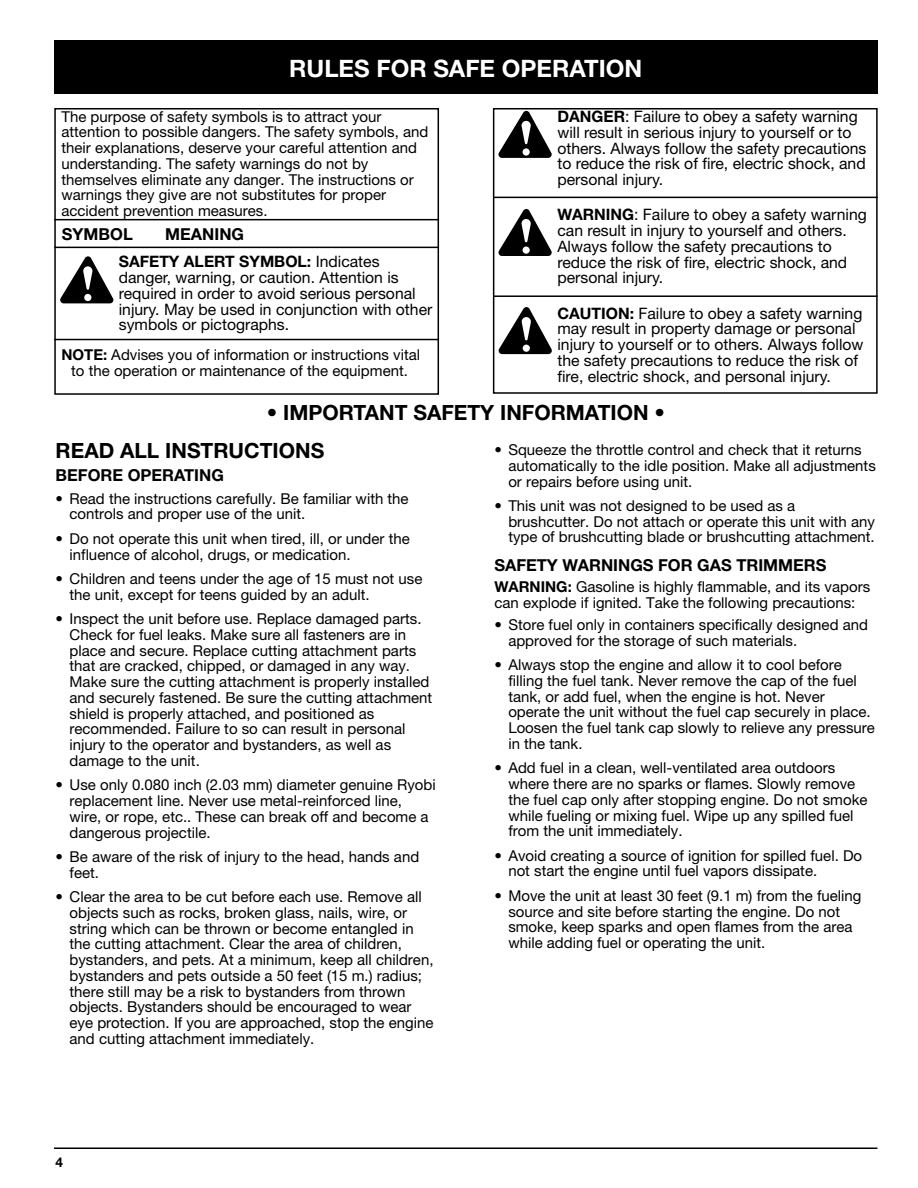
<style>
.page{position:relative;width:918px;height:1188px;background:#fff}
.page>*{position:absolute;margin:0;border:0;box-sizing:border-box;transform-origin:0 0}
.t1{font:700 24px "Helvetica Neue";color:#fff}
.t2{font:700 21px/37.3px "Helvetica Neue";color:#000}
.t3{font:700 16.5px "Helvetica Neue";color:#000}
.t4{font:15.75px/15.8px "Helvetica Neue";color:#000}
.t5{font:15px/15.8px "Helvetica Neue";color:#000}
.t6{font:700 13.5px "Helvetica Neue";color:#000}
.s1{font-weight:700}
</style>
<div class="page">
<div style="left:54px;top:40px;width:824px;height:54px;background:#000"></div>
<hr style="left:54px;top:1148px;width:824px;height:1px;background:#000">
<div style="left:493px;top:108px;width:385px;height:286px;border:2px solid #000"></div>
<div style="left:54px;top:108px;width:385px;height:287px;border:2px solid #000"></div>
<hr style="left:493px;top:197px;width:385px;height:1px;background:#000">
<hr style="left:54px;top:219px;width:385px;height:1px;background:#000">
<hr style="left:493px;top:295px;width:385px;height:2px;background:#000">
<hr style="left:54px;top:339px;width:385px;height:1px;background:#000">
<hr style="left:54px;top:247px;width:385px;height:1px;background:#000">
<svg style="left:498px;top:111px;width:54px;height:47px"></svg>
<svg style="left:498px;top:209px;width:54px;height:47px"></svg>
<svg style="left:499px;top:307px;width:53px;height:47px"></svg>
<svg style="left:60px;top:256px;width:53px;height:47px"></svg>
<h1 class="t1" style="left:289px;top:60px;width:354px">RULES FOR SAFE OPERATION</h1>
<p class="t4" style="left:557px;top:110px;width:311px"><span class="s1">DANGER</span>: Failure to obey a safety warning will result in serious injury to yourself or to others. Always follow the safety precautions to reduce the risk of fire, electric shock, and personal injury.</p>
<p class="t4" style="left:557px;top:208px;width:311px"><span class="s1">WARNING</span>: Failure to obey a safety warning can result in injury to yourself and others.<br>Always follow the safety precautions to reduce the risk of fire, electric shock, and personal injury.</p>
<p class="t4" style="left:557px;top:307px;width:308px"><span class="s1">CAUTION:</span> Failure to obey a safety warning may result in property damage or personal injury to yourself or to others. Always follow the safety precautions to reduce the risk of fire, electric shock, and personal injury.</p>
<p class="t5" style="left:61px;top:110px;width:368px">The purpose of safety symbols is to attract your attention to possible dangers. The safety symbols, and their explanations, deserve your careful attention and understanding. The safety warnings do not by themselves eliminate any danger. The instructions or warnings they give are not substitutes for proper accident prevention measures.</p>
<p class="t3" style="left:62px;top:228px;width:72px">SYMBOL</p>
<p class="t3" style="left:165px;top:228px;width:80px">MEANING</p>
<p class="t4" style="left:119px;top:256px;width:315px"><span class="s1">SAFETY ALERT SYMBOL:</span> Indicates danger, warning, or caution. Attention is required in order to avoid serious personal injury. May be used in conjunction with other symbols or pictographs.</p>
<p class="t5" style="left:61px;top:349px;width:360px;text-align:center"><span class="s1">NOTE:</span> Advises you of information or instructions vital to the operation or maintenance of the equipment.</p>
<h2 class="t2" style="left:56px;top:396px;width:611px;text-indent:211px">• IMPORTANT SAFETY INFORMATION •<br>READ ALL INSTRUCTIONS</h2>
<p class="t3" style="left:56px;top:470px;width:170px">BEFORE OPERATING</p>
<p class="t5" style="left:70px;top:492px;width:341px;text-indent:-14px">• Read the instructions carefully. Be familiar with the controls and proper use of the unit.</p>
<p class="t5" style="left:70px;top:532px;width:342px;text-indent:-14px">• Do not operate this unit when tired, ill, or under the influence of alcohol, drugs, or medication.</p>
<p class="t5" style="left:70px;top:572px;width:354px;text-indent:-14px">• Children and teens under the age of 15 must not use the unit, except for teens guided by an adult.</p>
<p class="t5" style="left:70px;top:612px;width:364px;text-indent:-14px">• Inspect the unit before use. Replace damaged parts.<br>Check for fuel leaks. Make sure all fasteners are in place and secure. Replace cutting attachment parts that are cracked, chipped, or damaged in any way.<br>Make sure the cutting attachment is properly installed and securely fastened. Be sure the cutting attachment shield is properly attached, and positioned as recommended. Failure to so can result in personal injury to the operator and bystanders, as well as damage to the unit.</p>
<p class="t5" style="left:70px;top:779px;width:368px;text-indent:-14px">• Use only 0.080 inch (2.03 mm) diameter genuine Ryobi replacement line. Never use metal-reinforced line, wire, or rope, etc.. These can break off and become a dangerous projectile.</p>
<p class="t5" style="left:70px;top:850px;width:351px;text-indent:-14px">• Be aware of the risk of injury to the head, hands and feet.</p>
<p class="t5" style="left:70px;top:890px;width:365px;text-indent:-14px">• Clear the area to be cut before each use. Remove all objects such as rocks, broken glass, nails, wire, or string which can be thrown or become entangled in the cutting attachment. Clear the area of children, bystanders, and pets. At a minimum, keep all children, bystanders and pets outside a 50 feet (15 m.) radius; there still may be a risk to bystanders from thrown objects. Bystanders should be encouraged to wear eye protection. If you are approached, stop the engine and cutting attachment immediately.</p>
<p class="t5" style="left:508px;top:443px;width:369px;text-indent:-14px">• Squeeze the throttle control and check that it returns automatically to the idle position. Make all adjustments or repairs before using unit.</p>
<p class="t5" style="left:508px;top:499px;width:368px;text-indent:-14px">• This unit was not designed to be used as a brushcutter. Do not attach or operate this unit with any type of brushcutting blade or brushcutting attachment.</p>
<p class="t3" style="left:494px;top:560px;width:334px">SAFETY WARNINGS FOR GAS TRIMMERS</p>
<p class="t5" style="left:494px;top:580px;width:377px"><span class="s1">WARNING:</span> Gasoline is highly flammable, and its vapors can explode if ignited. Take the following precautions:</p>
<p class="t5" style="left:508px;top:618px;width:361px;text-indent:-14px">• Store fuel only in containers specifically designed and approved for the storage of such materials.</p>
<p class="t5" style="left:508px;top:658px;width:368px;text-indent:-14px">• Always stop the engine and allow it to cool before filling the fuel tank. Never remove the cap of the fuel tank, or add fuel, when the engine is hot. Never operate the unit without the fuel cap securely in place.<br>Loosen the fuel tank cap slowly to relieve any pressure in the tank.</p>
<p class="t5" style="left:508px;top:762px;width:361px;text-indent:-14px">• Add fuel in a clean, well-ventilated area outdoors where there are no sparks or flames. Slowly remove the fuel cap only after stopping engine. Do not smoke while fueling or mixing fuel. Wipe up any spilled fuel from the unit immediately.</p>
<p class="t5" style="left:508px;top:849px;width:355px;text-indent:-14px">• Avoid creating a source of ignition for spilled fuel. Do not start the engine until fuel vapors dissipate.</p>
<p class="t5" style="left:508px;top:889px;width:355px;text-indent:-14px">• Move the unit at least 30 feet (9.1 m) from the fueling source and site before starting the engine. Do not smoke, keep sparks and open flames from the area while adding fuel or operating the unit.</p>
<p class="t6" style="left:56px;top:1157px;width:9px">4</p>
</div>
